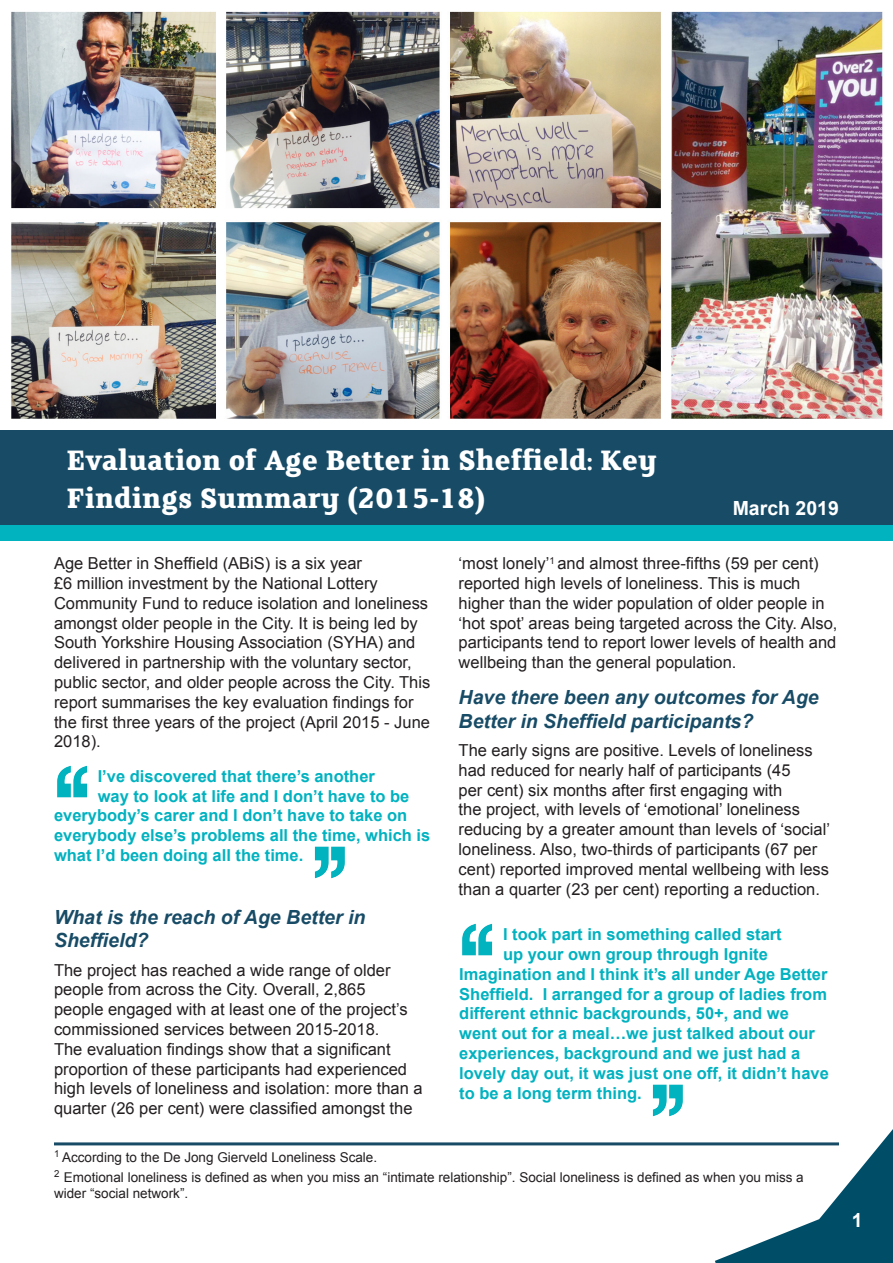
<style>
.page{position:relative;width:893px;height:1263px;background:#fff}
.page>*{position:absolute;margin:0;border:0;box-sizing:border-box;transform-origin:0 0}
.t1{font:700 31.5px/37.8px "FS Clerkenwell";color:#fff}
.Heading_2{font:italic 700 19.5px/23.4px "Arial";color:#174b66}
.t2{font:700 19.5px "Arial";color:#fff}
.t3{font:16.5px/19.8px "Arial";color:#231f20}
.t4{font:700 16.5px "Arial";color:#00b2c0}
.t5{font:13.5px/16.2px "Arial";color:#231f20}
</style>
<div class="page">
<img style="left:0;top:11px;width:893px;height:420px">
<div style="left:0;top:431px;width:893px;height:94px;background:#174b66"></div>
<div style="left:0;top:525px;width:893px;height:16px;background:#00b3bf"></div>
<svg style="left:715px;top:1129px;width:178px;height:134px"></svg>
<hr style="left:54px;top:1142px;width:785px;height:3px;background:#174b66">
<img style="left:57px;top:765px;width:31px;height:33px">
<img style="left:314px;top:846px;width:31px;height:33px">
<img style="left:462px;top:923px;width:31px;height:33px">
<img style="left:652px;top:1084px;width:31px;height:33px">
<h1 class="t1" style="left:67px;top:442px;width:592px">Evaluation of Age Better in Sheffield: Key<br>Findings Summary (2015-18)</h1>
<p class="t2" style="left:733px;top:495px;width:108px">March 2019</p>
<p class="t3" style="left:54px;top:554px;width:378px">Age Better in Sheffield (ABiS) is a six year<br>£6 million investment by the National Lottery Community Fund to reduce isolation and loneliness amongst older people in the City. It is being led by South Yorkshire Housing Association (SYHA) and delivered in partnership with the voluntary sector, public sector, and older people across the City. This report summarises the key evaluation findings for the first three years of the project (April 2015 - June 2018).</p>
<p class="t4" style="left:98px;top:765px;width:279px">I’ve discovered that there’s another</p>
<p class="t4" style="left:98px;top:785px;width:313px">way to look at life and I don’t have to be</p>
<p class="t4" style="left:54px;top:804px;width:355px">everybody’s carer and I don’t have to take on</p>
<p class="t4" style="left:54px;top:824px;width:378px">everybody else’s problems all the time, which is</p>
<p class="t4" style="left:54px;top:844px;width:251px">what I’d been doing all the time.</p>
<p class="Heading_2" style="left:54px;top:906px;width:313px">What is the reach of Age Better in<br>Sheffield?</p>
<p class="t3" style="left:54px;top:960px;width:370px">The project has reached a wide range of older people from across the City. Overall, 2,865<br>people engaged with at least one of the project’s commissioned services between 2015-2018.<br>The evaluation findings show that a significant proportion of these participants had experienced high levels of loneliness and isolation: more than a quarter (26 per cent) were classified amongst the</p>
<p class="t3" style="left:459px;top:554px;width:380px">‘most lonely’<sup>1</sup> and almost three-fifths (59 per cent) reported high levels of loneliness. This is much higher than the wider population of older people in ‘hot spot’ areas being targeted across the City. Also, participants tend to report lower levels of health and wellbeing than the general population.</p>
<p class="Heading_2" style="left:459px;top:686px;width:362px">Have there been any outcomes for Age<br>Better in Sheffield participants?</p>
<p class="t3" style="left:459px;top:740px;width:373px">The early signs are positive. Levels of loneliness had reduced for nearly half of participants (45<br>per cent) six months after first engaging with<br>the project, with levels of ‘emotional’ loneliness reducing by a greater amount than levels of ‘social’ loneliness. Also, two-thirds of participants (67 per cent) reported improved mental wellbeing with less than a quarter (23 per cent) reporting a reduction.</p>
<p class="t4" style="left:503px;top:923px;width:280px">I took part in something called start</p>
<p class="t4" style="left:503px;top:943px;width:266px">up your own group through Ignite</p>
<p class="t4" style="left:459px;top:963px;width:370px">Imagination and I think it’s all under Age Better</p>
<p class="t4" style="left:459px;top:983px;width:369px">Sheffield. I arranged for a group of ladies from</p>
<p class="t4" style="left:459px;top:1002px;width:331px">different ethnic backgrounds, 50+, and we</p>
<p class="t4" style="left:459px;top:1022px;width:357px">went out for a meal…we just talked about our</p>
<p class="t4" style="left:459px;top:1042px;width:343px">experiences, background and we just had a</p>
<p class="t4" style="left:459px;top:1062px;width:371px">lovely day out, it was just one off, it didn’t have</p>
<p class="t4" style="left:459px;top:1082px;width:184px">to be a long term thing.</p>
<p class="t5" style="left:54px;top:1149px;width:325px"><sup>1</sup> According to the De Jong Gierveld Loneliness Scale.</p>
<p class="t5" style="left:54px;top:1169px;width:751px"><sup>2</sup> Emotional loneliness is defined as when you miss an “intimate relationship”. Social loneliness is defined as when you miss a wider “social network”.</p>
<p class="t2" style="left:852px;top:1207px;width:12px">1</p>
</div>
